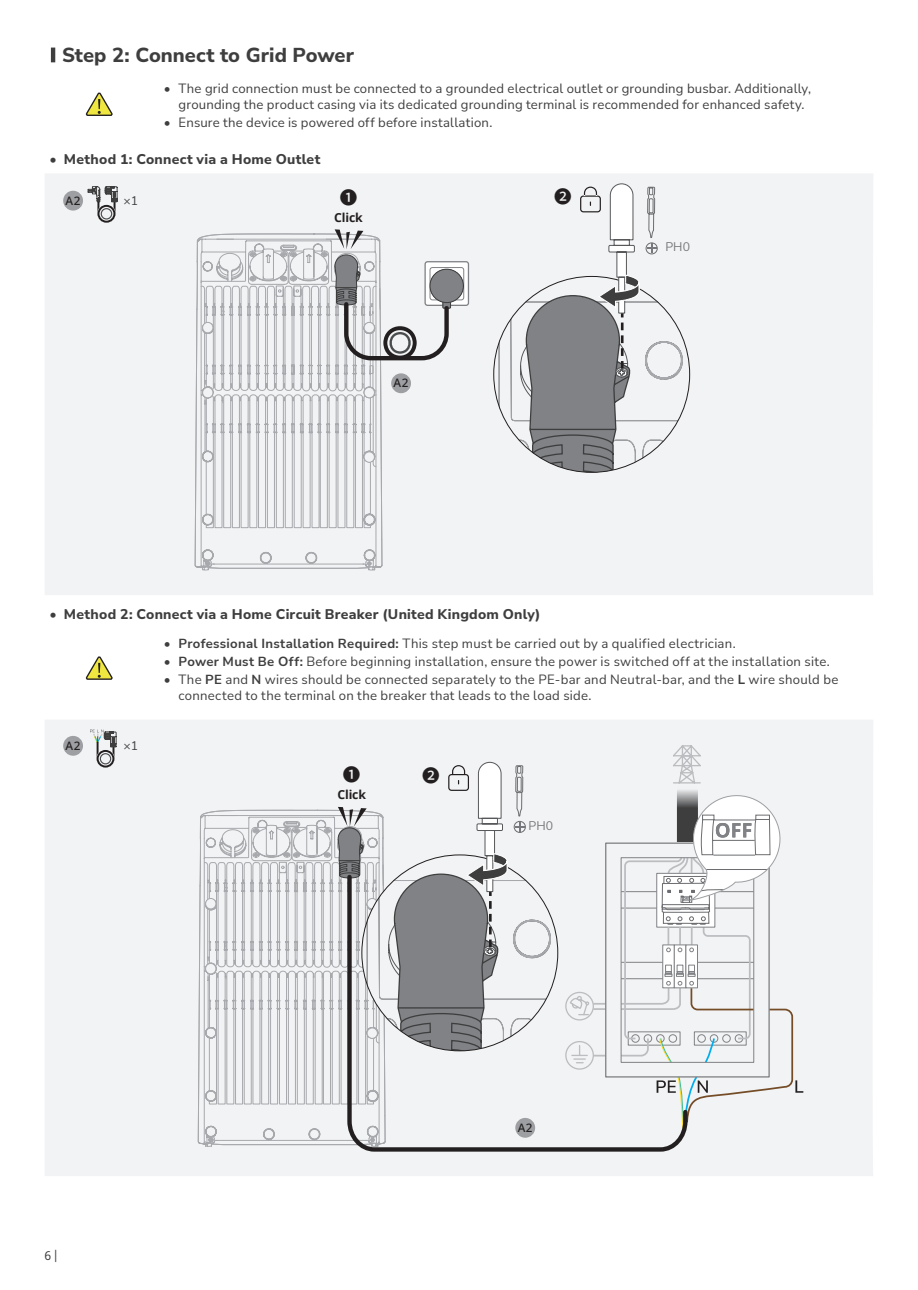
<style>
.page{position:relative;width:918px;height:1290px;background:#fff}
.page>*{position:absolute;margin:0;border:0;box-sizing:border-box;transform-origin:0 0}
.二级标题{font:800 20.12px "Nunito Sans";color:#3e3e3f}
.t1{font:500 17.5px "Source Han Sans CN";color:#231f20}
.t2{font:800 14px "Nunito Sans";letter-spacing:.02em;color:#3e3e3f}
.t3{font:13.12px/15.8px "Nunito Sans";letter-spacing:.02em;color:#3e3e3f}
.t4{font:700 12.25px "Noto Sans";letter-spacing:-.01em;color:#231f20}
.t5{font:12.25px "Nunito Sans";letter-spacing:.01em;color:#76787b}
.t6{font:12.25px "Nunito Sans";color:#3e3e3f}
.t7{font:12.25px "Noto Sans";color:#3e3e3f}
.t8{font:500 11.72px "Noto Sans";letter-spacing:.05em;color:#231f20}
.s1{font-weight:700}
</style>
<div class="page">
<hr style="left:51px;top:50px;width:4px;height:10px;background:#3e3e3f">
<svg style="left:85px;top:92px;width:28px;height:24px"></svg>
<div style="left:45px;top:174px;width:828px;height:421px;background:#f2f3f4"></div>
<div style="left:195px;top:174px;width:188px;height:395px;background:#f2f3f4"></div>
<svg style="left:195px;top:239px;width:182px;height:329px"></svg>
<svg style="left:425px;top:262px;width:43px;height:43px"></svg>
<div style="left:424px;top:261px;width:45px;height:45px;border:1px solid #808285;border-radius:2px"></div>
<div style="left:429px;top:267px;width:35px;height:33px;border:1px solid #808285;border-radius:2px"></div>
<div style="left:430px;top:269px;width:34px;height:34px;background:#808285;border:1px solid #3e3e3f;border-radius:50%"></div>
<div style="left:63px;top:191px;width:20px;height:20px;background:#9d9fa2;border-radius:50%"></div>
<svg style="left:87px;top:186px;width:30px;height:38px"></svg>
<div style="left:334px;top:211px;width:29px;height:12px;background:#f2f3f4"></div>
<svg style="left:200px;top:229px;width:251px;height:338px"></svg>
<div style="left:203px;top:322px;width:10px;height:11px;background:#f2f3f4;border-radius:50%"></div>
<div style="left:202px;top:322px;width:11px;height:11px;border:1px solid #a8a9ad;border-radius:50%"></div>
<div style="left:364px;top:322px;width:10px;height:11px;background:#f2f3f4;border-radius:50%"></div>
<div style="left:364px;top:322px;width:11px;height:11px;border:1px solid #a8a9ad;border-radius:50%"></div>
<div style="left:203px;top:387px;width:10px;height:11px;background:#f2f3f4;border-radius:50%"></div>
<div style="left:202px;top:387px;width:11px;height:11px;border:1px solid #a8a9ad;border-radius:50%"></div>
<div style="left:364px;top:387px;width:10px;height:11px;background:#f2f3f4;border-radius:50%"></div>
<div style="left:364px;top:387px;width:11px;height:11px;border:1px solid #a8a9ad;border-radius:50%"></div>
<div style="left:364px;top:452px;width:10px;height:10px;background:#f2f3f4;border-radius:50%"></div>
<div style="left:364px;top:451px;width:11px;height:12px;border:1px solid #a8a9ad;border-radius:50%"></div>
<svg style="left:494px;top:183px;width:195px;height:289px"></svg>
<svg style="left:85px;top:656px;width:28px;height:24px"></svg>
<div style="left:45px;top:720px;width:828px;height:456px;background:#f2f3f4"></div>
<div style="left:198px;top:720px;width:188px;height:425px;background:#f2f3f4"></div>
<svg style="left:198px;top:815px;width:6px;height:329px"></svg>
<div style="left:63px;top:736px;width:20px;height:20px;background:#9d9fa2;border-radius:50%"></div>
<svg style="left:90px;top:729px;width:26px;height:39px"></svg>
<svg style="left:677px;top:786px;width:21px;height:8px"></svg>
<svg style="left:564px;top:794px;width:239px;height:339px"></svg>
<svg style="left:671px;top:744px;width:31px;height:42px"></svg>
<svg style="left:345px;top:872px;width:345px;height:282px"></svg>
<svg style="left:204px;top:762px;width:354px;height:382px"></svg>
<p class="二级标题" style="left:62px;top:41px;width:293px">Step 2: Connect to Grid Power</p>
<p class="t3" style="left:179px;top:80px;width:634px;text-indent:-15px">• The grid connection must be connected to a grounded electrical outlet or grounding busbar. Additionally, grounding the product casing via its dedicated grounding terminal is recommended for enhanced safety.</p>
<p class="t3" style="left:164px;top:114px;width:330px">• Ensure the device is powered off before installation.</p>
<p class="t2" style="left:50px;top:149px;width:272px">• Method 1: Connect via a Home Outlet</p>
<p class="t8" style="left:66px;top:194px;width:16px">A2</p>
<p class="t6" style="left:123px;top:192px;width:16px">×1</p>
<p class="t1" style="left:554px;top:187px;width:19px">❷</p>
<p class="t1" style="left:340px;top:187px;width:19px">❶</p>
<p class="t4" style="left:334px;top:209px;width:30px">Click</p>
<p class="t8" style="left:393px;top:376px;width:16px">A2</p>
<p class="t5" style="left:665px;top:238px;width:26px">PH0</p>
<p class="t2" style="left:50px;top:605px;width:492px">• Method 2: Connect via a Home Circuit Breaker (United Kingdom Only)</p>
<p class="t3" style="left:164px;top:635px;width:573px"><span class="s1">• Professional Installation Required:</span> This step must be carried out by a qualified electrician.</p>
<p class="t3" style="left:164px;top:653px;width:667px"><span class="s1">• Power Must Be Off:</span> Before beginning installation, ensure the power is switched off at the installation site.</p>
<p class="t3" style="left:179px;top:671px;width:661px;text-indent:-15px">• The <span class="s1">PE</span> and <span class="s1">N</span> wires should be connected separately to the PE-bar and Neutral-bar, and the <span class="s1">L</span> wire should be connected to the terminal on the breaker that leads to the load side.</p>
<p class="t8" style="left:66px;top:739px;width:16px">A2</p>
<p class="t6" style="left:123px;top:738px;width:16px">×1</p>
<p class="t7" style="left:45px;top:1247px;width:16px">6|</p>
<p class="t1" style="left:343px;top:765px;width:19px">❶</p>
<p class="t4" style="left:337px;top:786px;width:30px">Click</p>
<p class="t1" style="left:422px;top:765px;width:19px">❷</p>
<p class="t5" style="left:528px;top:817px;width:26px">PH0</p>
<p class="t8" style="left:518px;top:1121px;width:16px">A2</p>
</div>
